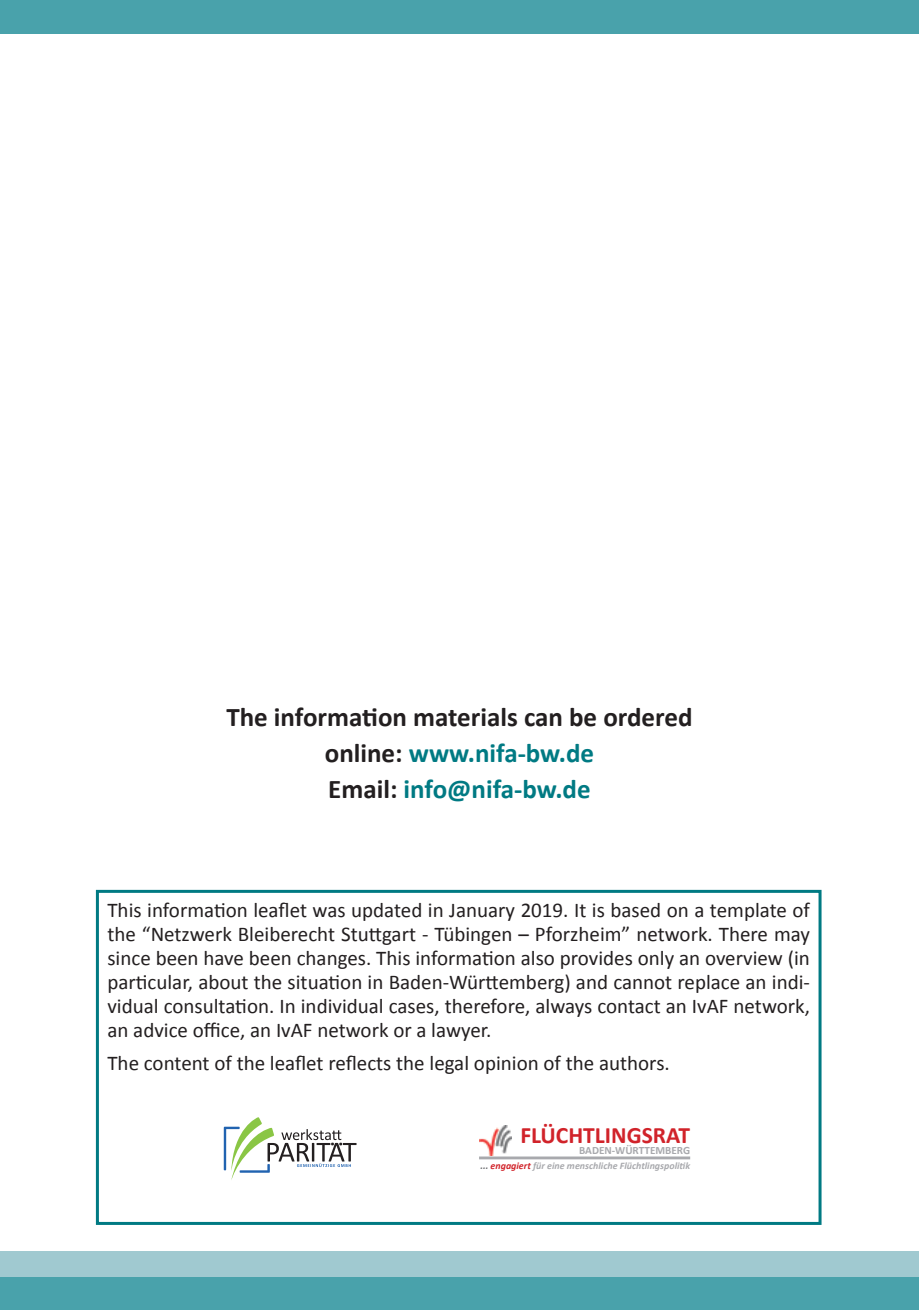
<style>
.page{position:relative;width:919px;height:1310px;background:#fff}
.page>*{position:absolute;margin:0;border:0;box-sizing:border-box;transform-origin:0 0}
.t1{font:700 27px/36px "Calibri";color:#231f20;text-align:center}
.t2{font:700 23.4px "Calibri";color:#d1232a}
.t3{font:21px/24px "Calibri";color:#231f20;text-align:justify}
.t4{font:700 11.1px "Calibri";color:#a8a9ad}
.t5{font:italic 700 9.9px "Calibri";color:#a8a9ad}
.s1{color:#007a83}
.s2{color:#6c6d70}
.s3{color:#d1232a}
</style>
<div class="page">
<div style="left:0;top:0;width:918px;height:34px;background:#49a2ab"></div>
<div style="left:0;top:1276px;width:918px;height:34px;background:#49a2ab"></div>
<div style="left:0;top:1251px;width:918px;height:25px;background:#a0c9d0"></div>
<div style="left:96px;top:890px;width:725px;height:335px;border:3px solid #007a83"></div>
<svg style="left:224px;top:1117px;width:132px;height:63px"></svg>
<hr style="left:479px;top:1156px;width:211px;height:3px;background:#a8a9ad">
<img style="left:479px;top:1125px;width:32px;height:30px">
<p class="t1" style="left:226px;top:699px;width:467px">The information materials can be ordered online: <span class="s1">www.nifa-bw.de<br></span>Email: <span class="s1">info@nifa-bw.de</span></p>
<p class="t3" style="left:107px;top:898px;width:704px">This information leaflet was updated in January 2019. It is based on a template of the “Netzwerk Bleiberecht Stuttgart - Tübingen – Pforzheim” network. There may since been have been changes. This information also provides only an overview (in particular, about the situation in Baden-Württemberg) and cannot replace an indi&shy;vidual consultation. In individual cases, therefore, always contact an IvAF network, an advice office, an IvAF network or a lawyer.</p>
<p class="t3" style="left:107px;top:1050px;width:564px">The content of the leaflet reflects the legal opinion of the authors.</p>
<p class="t2" style="left:520px;top:1120px;width:171px">FLÜCHTLINGSRAT</p>
<p class="t4" style="left:579px;top:1143px;width:112px">BADEN-WÜRTTEMBERG</p>
<p class="t5" style="left:480px;top:1159px;width:211px"><span class="s2">...</span> <span class="s3">engagiert</span> für eine menschliche Flüchtlingspolitik</p>
</div>
